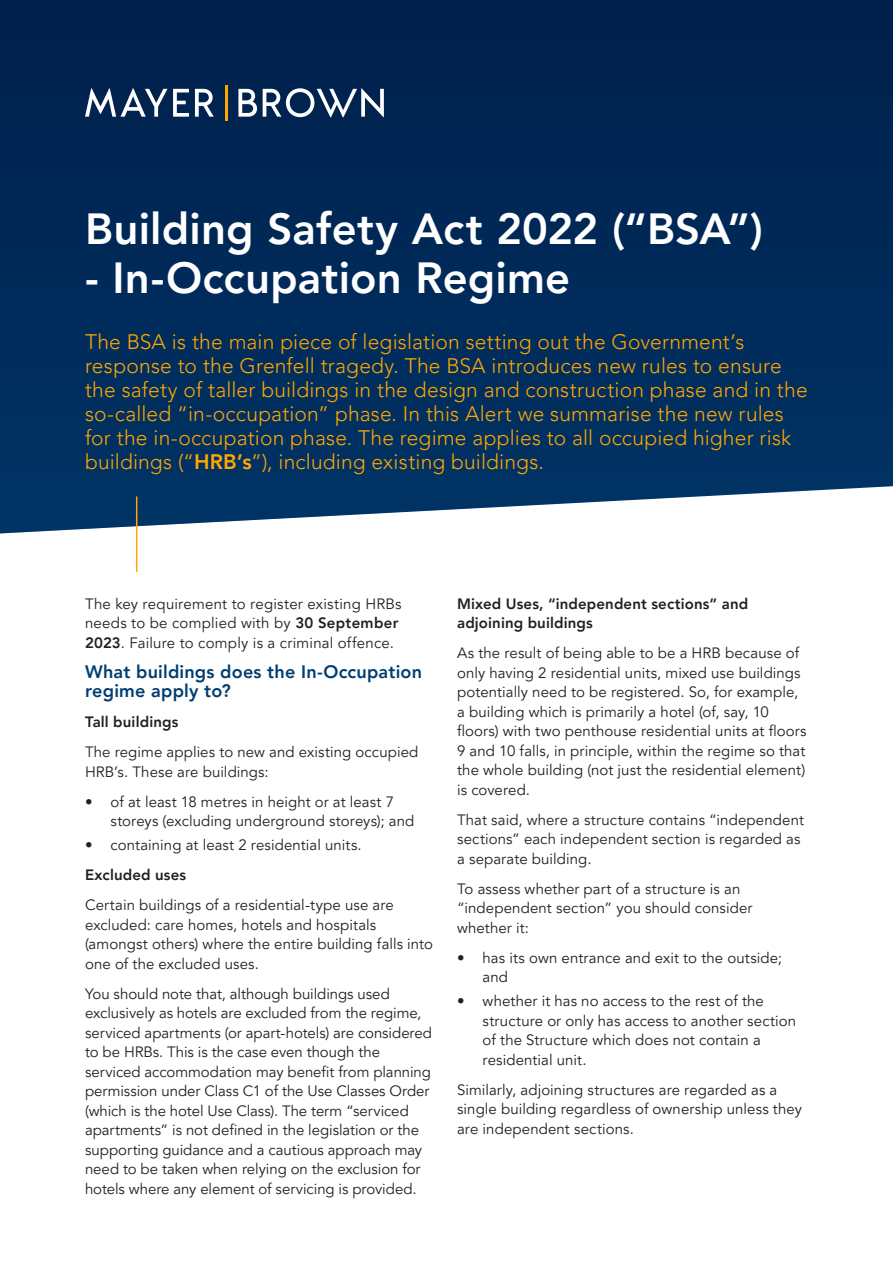
<style>
.page{position:relative;width:893px;height:1263px;background:#fff}
.page>*{position:absolute;margin:0;border:0;box-sizing:border-box;transform-origin:0 0}
.t1{font:800 43.5px "Avenir LT Pro";letter-spacing:.005em;color:#fff}
.Body_copy{font:300 21px/24px "Avenir LT Pro";letter-spacing:.01em;color:#ffa700}
.Body_copy-2{font:800 18px/19.5px "Avenir LT Pro";letter-spacing:.01em;color:#003d71}
.Body_copy-3{font:15px/19.5px "Avenir LT Pro";letter-spacing:.005em;color:#231f20}
.Body_copy-4{font:800 15px/19.5px "Avenir LT Pro";letter-spacing:.01em;color:#231f20}
.s1{font-weight:800}
</style>
<div class="page">
<svg style="left:0;top:0;width:893px;height:534px;background:#0b325f"></svg>
<svg style="left:85px;top:88px;width:104px;height:29px"></svg>
<svg style="left:195px;top:89px;width:19px;height:28px"></svg>
<svg style="left:238px;top:89px;width:19px;height:28px"></svg>
<svg style="left:263px;top:88px;width:121px;height:29px"></svg>
<hr style="left:225px;top:85px;width:2px;height:35px;background:#ffa700">
<hr style="left:136px;top:496px;width:1px;height:76px;background:#ffa700">
<p class="t1" style="left:85px;top:203px;width:680px">Building Safety Act 2022 (“BSA”)</p>
<p class="t1" style="left:85px;top:252px;width:487px">- In-Occupation Regime</p>
<p class="Body_copy" style="left:85px;top:330px;width:724px">The BSA is the main piece of legislation setting out the Government’s response to the Grenfell tragedy. The BSA introduces new rules to ensure the safety of taller buildings in the design and construction phase and in the so-called “in-occupation” phase. In this Alert we summarise the new rules for the in-occupation phase. The regime applies to all occupied higher risk buildings (“<span class="s1">HRB’s</span>”), including existing buildings.</p>
<p class="Body_copy-3" style="left:85px;top:594px;width:318px">The key requirement to register existing HRBs needs to be complied with by <span class="s1">30 September<br>2023</span>. Failure to comply is a criminal offence.</p>
<p class="Body_copy-2" style="left:85px;top:662px;width:338px">What buildings does the In-Occupation regime apply to?</p>
<p class="Body_copy-4" style="left:85px;top:712px;width:95px">Tall buildings</p>
<p class="Body_copy-3" style="left:85px;top:743px;width:335px">The regime applies to new and existing occupied<br>HRB’s. These are buildings:</p>
<p class="Body_copy-3" style="left:111px;top:792px;width:305px;text-indent:-26px">• of at least 18 metres in height or at least 7 storeys (excluding underground storeys); and</p>
<p class="Body_copy-3" style="left:85px;top:836px;width:278px">• containing at least 2 residential units.</p>
<p class="Body_copy-4" style="left:85px;top:865px;width:103px">Excluded uses</p>
<p class="Body_copy-3" style="left:85px;top:896px;width:350px">Certain buildings of a residential-type use are excluded: care homes, hotels and hospitals (amongst others) where the entire building falls into one of the excluded uses.</p>
<p class="Body_copy-3" style="left:85px;top:984px;width:349px">You should note that, although buildings used exclusively as hotels are excluded from the regime, serviced apartments (or apart-hotels) are considered to be HRBs. This is the case even though the serviced accommodation may benefit from planning permission under Class C1 of the Use Classes Order (which is the hotel Use Class). The term “serviced apartments” is not defined in the legislation or the supporting guidance and a cautious approach may need to be taken when relying on the exclusion for hotels where any element of servicing is provided.</p>
<p class="Body_copy-4" style="left:457px;top:594px;width:293px">Mixed Uses, “independent sections” and adjoining buildings</p>
<p class="Body_copy-3" style="left:457px;top:644px;width:351px">As the result of being able to be a HRB because of only having 2 residential units, mixed use buildings potentially need to be registered. So, for example, a building which is primarily a hotel (of, say, 10 floors) with two penthouse residential units at floors 9 and 10 falls, in principle, within the regime so that the whole building (not just the residential element) is covered.</p>
<p class="Body_copy-3" style="left:457px;top:810px;width:348px">That said, where a structure contains “independent sections” each independent section is regarded as a separate building.</p>
<p class="Body_copy-3" style="left:457px;top:879px;width:297px">To assess whether part of a structure is an “independent section” you should consider whether it:</p>
<p class="Body_copy-3" style="left:483px;top:948px;width:301px;text-indent:-26px">• has its own entrance and exit to the outside; and</p>
<p class="Body_copy-3" style="left:483px;top:992px;width:315px;text-indent:-26px">• whether it has no access to the rest of the structure or only has access to another section of the Structure which does not contain a residential unit.</p>
<p class="Body_copy-3" style="left:457px;top:1080px;width:346px">Similarly, adjoining structures are regarded as a single building regardless of ownership unless they are independent sections.</p>
</div>
